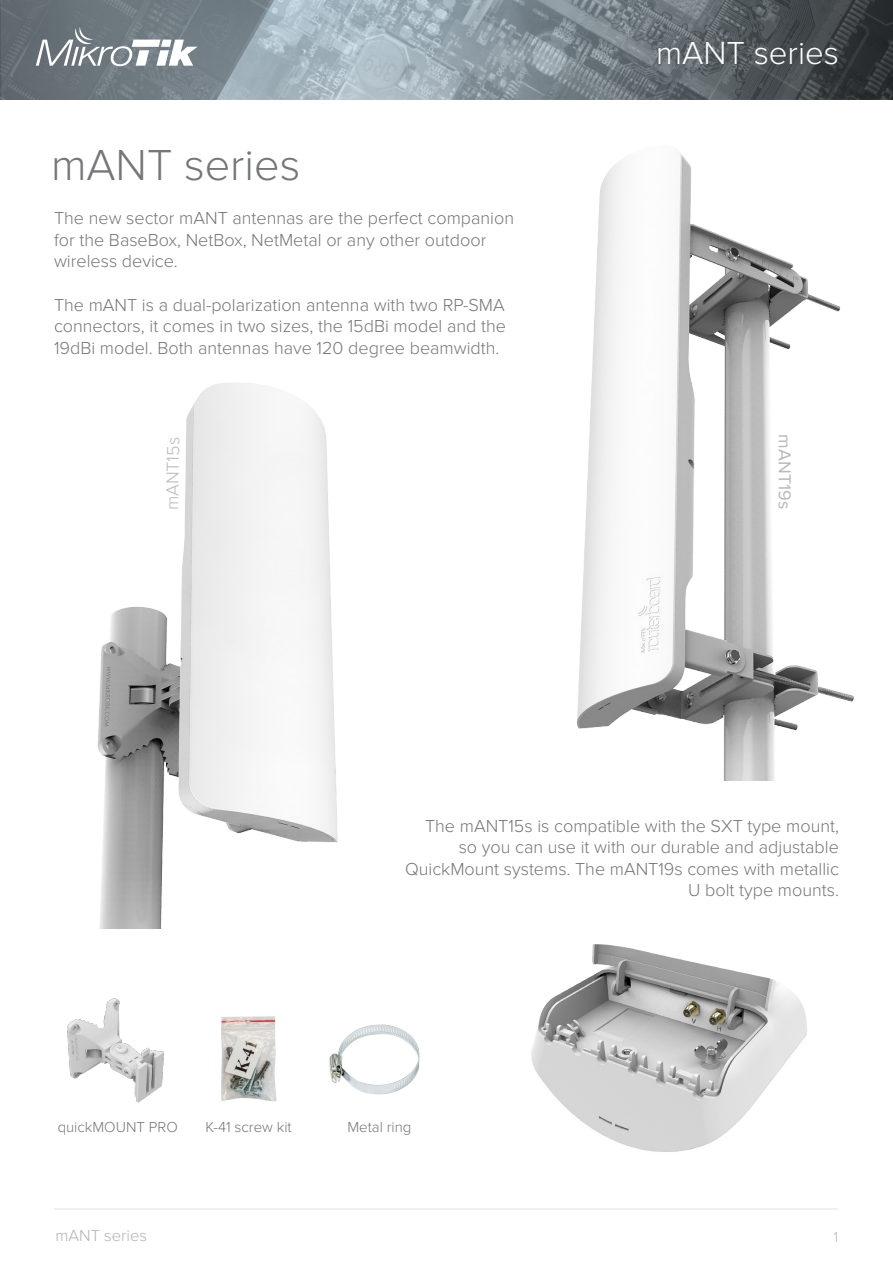
<style>
.page{position:relative;width:893px;height:1263px;background:#fff}
.page>*{position:absolute;margin:0;border:0;box-sizing:border-box;transform-origin:0 0}
.t1{font:300 45px "Proxima Nova";color:#757679}
.t2{font:300 33px "Proxima Nova";color:#fff}
.Teksts{font:300 18px/21.6px "Proxima Nova";color:#757679}
.t3{font:300 18px "Proxima Nova";color:#b8b9bc}
.t4{font:18px "Proxima Nova";color:#b8b9bc}
.t5{font:300 16.5px "Proxima Nova";color:#b2b3b7}
.Teksts-2{font:300 15px "Proxima Nova";color:#757679}
.t6{font:300 15px "Proxima Nova Cond";color:#b2b3b7}
</style>
<div class="page">
<img style="left:0;top:0;width:893px;height:100px">
<svg style="left:36px;top:27px;width:162px;height:39px"></svg>
<hr style="left:54px;top:1209px;width:784px;height:1px;background:#e1e2e4">
<img style="left:577px;top:152px;width:277px;height:629px">
<img style="left:531px;top:944px;width:276px;height:208px">
<img style="left:221px;top:1016px;width:56px;height:85px">
<img style="left:329px;top:1024px;width:91px;height:71px">
<img style="left:67px;top:998px;width:97px;height:105px">
<img style="left:98px;top:383px;width:240px;height:545px">
<p class="t1" style="left:51px;top:140px;width:251px">mANT series</p>
<p class="Teksts" style="left:54px;top:208px;width:462px">The new sector mANT antennas are the perfect companion for the BaseBox, NetBox, NetMetal or any other outdoor wireless device.</p>
<p class="Teksts" style="left:54px;top:294px;width:453px;text-align:justify">The mANT is a dual-polarization antenna with two RP-SMA connectors, it comes in two sizes, the 15dBi model and the 19dBi model. Both antennas have 120 degree beamwidth.</p>
<p class="t2" style="left:656px;top:34px;width:184px">mANT series</p>
<p class="t3" style="left:162px;top:510px;width:74px;rotate:-89deg">mANT15s</p>
<p class="t4" style="left:795px;top:434px;width:76px;rotate:90deg">mANT19s</p>
<p class="Teksts" style="left:405px;top:815px;width:435px;text-align:right">The mANT15s is compatible with the SXT type mount, so you can use it with our durable and adjustable QuickMount systems. The mANT19s comes with metallic U bolt type mounts.</p>
<p class="Teksts-2" style="left:58px;top:1118px;width:122px">quickMOUNT PRO</p>
<p class="Teksts-2" style="left:205px;top:1118px;width:88px">K-41 screw kit</p>
<p class="Teksts-2" style="left:347px;top:1118px;width:66px">Metal ring</p>
<p class="t5" style="left:56px;top:1226px;width:93px">mANT series</p>
<p class="t6" style="left:834px;top:1229px;width:6px">1</p>
</div>
